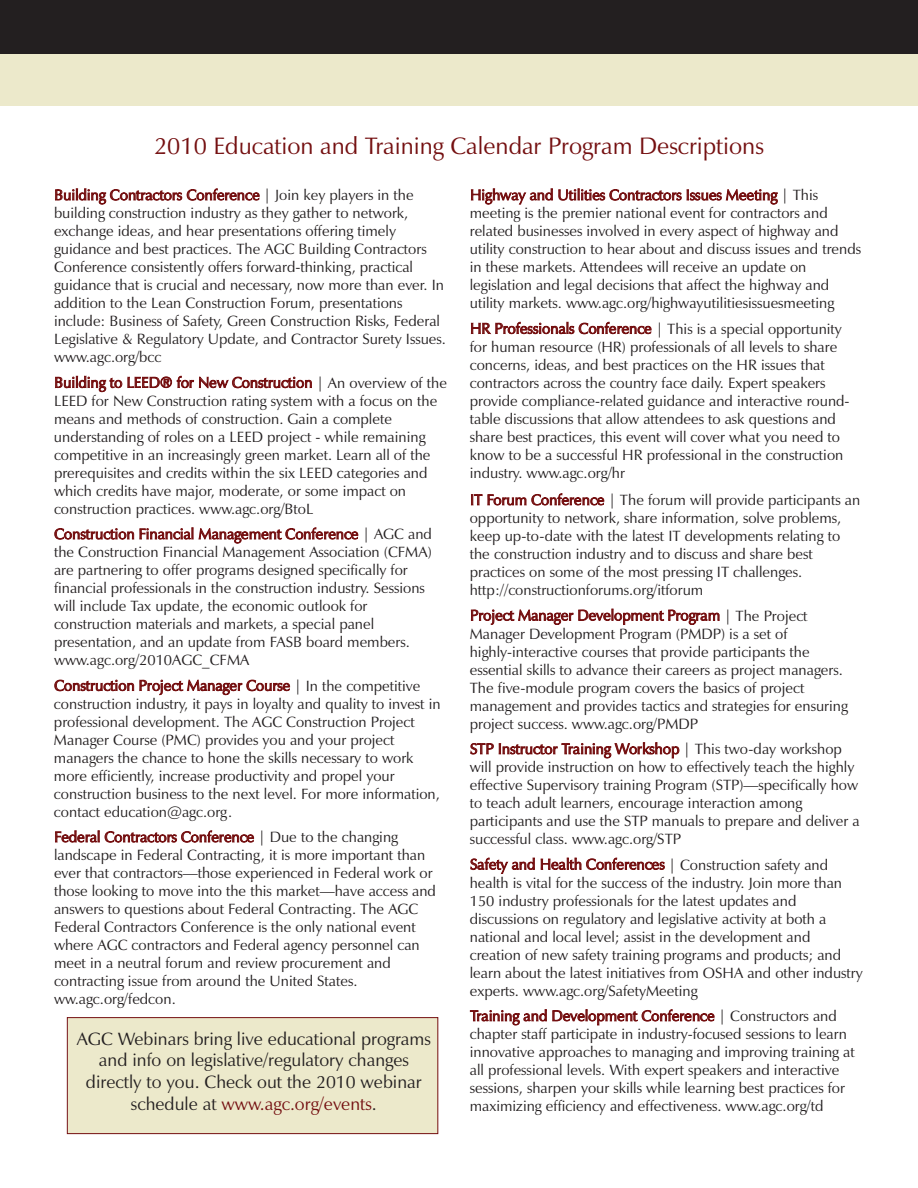
<style>
.page{position:relative;width:918px;height:1188px;background:#fff}
.page>*{position:absolute;margin:0;border:0;box-sizing:border-box;transform-origin:0 0}
.t1{font:24px "Zap";color:#740f10}
.t2{font:18px/21.6px "Zap";color:#231f20;text-align:center}
.t3{font:15px/18px "Zap";color:#231f20}
.s1{color:#740f10}
</style>
<div class="page">
<div style="left:0;top:0;width:918px;height:54px;background:#231f20"></div>
<div style="left:0;top:54px;width:918px;height:52px;background:#ece9cb"></div>
<div style="left:68px;top:1018px;width:369px;height:115px;background:#ece9cb"></div>
<div style="left:67px;top:1017px;width:371px;height:117px;border:1px solid #740f10"></div>
<h1 class="t1" style="left:154px;top:132px;width:611px">2010 Education and Training Calendar Program Descriptions</h1>
<p class="t3" style="left:54px;top:186px;width:393px"><span class="s1">Building Contractors Conference</span> | Join key players in the building construction industry as they gather to network, exchange ideas, and hear presentations offering timely guidance and best practices. The AGC Building Contractors Conference consistently offers forward-thinking, practical guidance that is crucial and necessary, now more than ever. In addition to the Lean Construction Forum, presentations include: Business of Safety, Green Construction Risks, Federal Legislative &amp; Regulatory Update, and Contractor Surety Issues. www.agc.org/bcc</p>
<p class="t3" style="left:54px;top:373px;width:395px"><span class="s1">Building to LEED® for New Construction</span> | An overview of the LEED for New Construction rating system with a focus on the means and methods of construction. Gain a complete understanding of roles on a LEED project - while remaining competitive in an increasingly green market. Learn all of the prerequisites and credits within the six LEED categories and which credits have major, moderate, or some impact on construction practices. www.agc.org/BtoL</p>
<p class="t3" style="left:54px;top:525px;width:380px"><span class="s1">Construction Financial Management Conference</span> | AGC and the Construction Financial Management Association (CFMA) are partnering to offer programs designed specifically for financial professionals in the construction industry. Sessions will include Tax update, the economic outlook for construction materials and markets, a special panel presentation, and an update from FASB board members. www.agc.org/2010AGC_CFMA</p>
<p class="t3" style="left:54px;top:676px;width:388px"><span class="s1">Construction Project Manager Course</span> | In the competitive construction industry, it pays in loyalty and quality to invest in professional development. The AGC Construction Project Manager Course (PMC) provides you and your project managers the chance to hone the skills necessary to work more efficiently, increase productivity and propel your construction business to the next level. For more information, contact education@agc.org.</p>
<p class="t3" style="left:54px;top:828px;width:384px"><span class="s1">Federal Contractors Conference</span> | Due to the changing landscape in Federal Contracting, it is more important than ever that contractors—those experienced in Federal work or those looking to move into the this market—have access and answers to questions about Federal Contracting. The AGC Federal Contractors Conference is the only national event where AGC contractors and Federal agency personnel can meet in a neutral forum and review procurement and contracting issue from around the United States. ww.agc.org/fedcon.</p>
<p class="t3" style="left:470px;top:186px;width:393px"><span class="s1">Highway and Utilities Contractors Issues Meeting</span> | This meeting is the premier national event for contractors and related businesses involved in every aspect of highway and utility construction to hear about and discuss issues and trends in these markets. Attendees will receive an update on legislation and legal decisions that affect the highway and utility markets. www.agc.org/highwayutilitiesissuesmeeting</p>
<p class="t3" style="left:470px;top:320px;width:381px"><span class="s1">HR Professionals Conference</span> | This is a special opportunity for human resource (HR) professionals of all levels to share concerns, ideas, and best practices on the HR issues that contractors across the country face daily. Expert speakers provide compliance-related guidance and interactive round&shy;table discussions that allow attendees to ask questions and share best practices, this event will cover what you need to know to be a successful HR professional in the construction industry. www.agc.org/hr</p>
<p class="t3" style="left:470px;top:491px;width:392px"><span class="s1">IT Forum Conference</span> | The forum will provide participants an opportunity to network, share information, solve problems, keep up-to-date with the latest IT developments relating to the construction industry and to discuss and share best practices on some of the most pressing IT challenges. http://constructionforums.org/itforum</p>
<p class="t3" style="left:470px;top:606px;width:380px"><span class="s1">Project Manager Development Program</span> | The Project Manager Development Program (PMDP) is a set of highly-interactive courses that provide participants the essential skills to advance their careers as project managers.<br>The five-module program covers the basics of project management and provides tactics and strategies for ensuring project success. www.agc.org/PMDP</p>
<p class="t3" style="left:470px;top:740px;width:391px"><span class="s1">STP Instructor Training Workshop</span> | This two-day workshop will provide instruction on how to effectively teach the highly effective Supervisory training Program (STP)—specifically how to teach adult learners, encourage interaction among participants and use the STP manuals to prepare and deliver a successful class. www.agc.org/STP</p>
<p class="t3" style="left:470px;top:855px;width:395px"><span class="s1">Safety and Health Conferences</span> | Construction safety and health is vital for the success of the industry. Join more than 150 industry professionals for the latest updates and discussions on regulatory and legislative activity at both a national and local level; assist in the development and creation of new safety training programs and products; and learn about the latest initiatives from OSHA and other industry experts. www.agc.org/SafetyMeeting</p>
<p class="t3" style="left:470px;top:1007px;width:386px"><span class="s1">Training and Development Conference</span> | Constructors and chapter staff participate in industry-focused sessions to learn innovative approaches to managing and improving training at all professional levels. With expert speakers and interactive sessions, sharpen your skills while learning best practices for maximizing efficiency and effectiveness. www.agc.org/td</p>
<p class="t2" style="left:77px;top:1028px;width:356px">AGC Webinars bring live educational programs and info on legislative/regulatory changes directly to you. Check out the 2010 webinar schedule at <span class="s1">www.agc.org/events</span>.</p>
</div>
